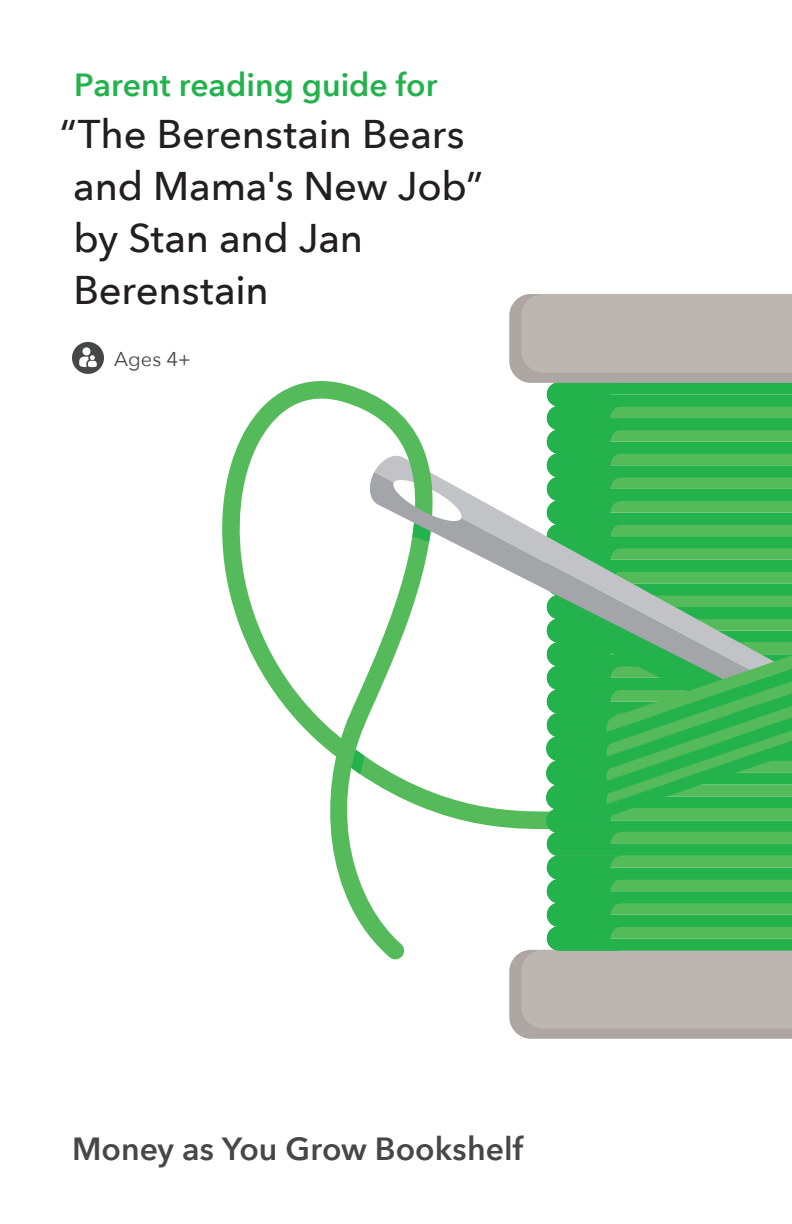
<style>
.page{position:relative;width:792px;height:1224px;background:#fff}
.page>*{position:absolute;margin:0;border:0;box-sizing:border-box;transform-origin:0 0}
.regular{font:500 40px/52px "Avenir Next";letter-spacing:-.005em;color:#231f20}
.regular-2{font:600 32px "Avenir Next";color:#464748}
.regular-3{font:600 32px "Avenir Next";color:#23b24b}
.Black__Handout{font:20px "Avenir Next";color:#464748}
</style>
<div class="page">
<div style="left:72px;top:342px;width:32px;height:32px;background:#464748;border-radius:50%"></div>
<svg style="left:79px;top:347px;width:18px;height:20px"></svg>
<svg style="left:222px;top:381px;width:208px;height:361px"></svg>
<svg style="left:367px;top:472px;width:142px;height:356px"></svg>
<svg style="left:509px;top:294px;width:283px;height:745px;background:#6fbb7d"></svg>
<svg style="left:318px;top:713px;width:87px;height:246px"></svg>
<p class="regular-3" style="left:74px;top:57px;width:365px">Parent reading guide for</p>
<p class="regular" style="left:73px;top:107px;width:411px;text-indent:-13px">“The Berenstain Bears and Mama's New Job” by Stan and Jan<br>Berenstain</p>
<p class="Black__Handout" style="left:114px;top:342px;width:79px">Ages 4+</p>
<p class="regular-2" style="left:72px;top:1122px;width:453px">Money as You Grow Bookshelf</p>
</div>
